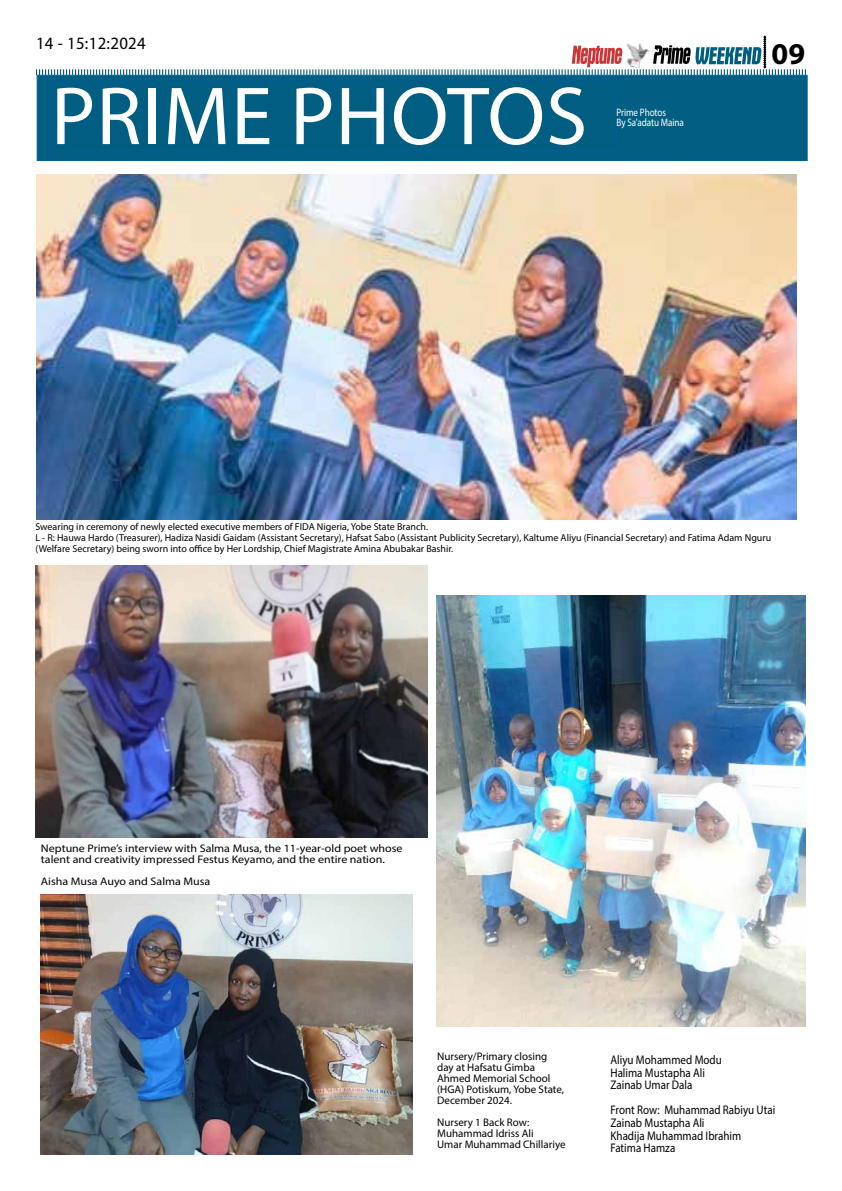
<style>
.page{position:relative;width:842px;height:1191px;background:#fff}
.page>*{position:absolute;margin:0;border:0;box-sizing:border-box;transform-origin:0 0}
.t1{font:83px "Myriad Pro";letter-spacing:.01em;color:#fff}
.t2{font:700 30.3px "Myriad Pro";color:#000}
.t3{font:17.3px "Myriad Pro";letter-spacing:.02em;color:#000}
.t4{font:12.5px/12.5px "Myriad Pro";color:#000;scale:.88 1}
.t5{font:11px/11px "Myriad Pro";color:#000}
.t6{font:11px/11px "Myriad Pro";color:#000;scale:1.09 1}
.t7{font:10.8px/10.8px "Myriad Pro";letter-spacing:-.01em;color:#fff;scale:.85 1}
.t8{font:10px/11px "Myriad Pro";color:#000}
</style>
<div class="page">
<div style="left:37px;top:75px;width:771px;height:86px;background:#005e83;border:1px solid #005e96"></div>
<div style="left:49px;top:81px;width:568px;height:70px;border:1px solid #005e96"></div>
<img style="left:36px;top:174px;width:760px;height:346px">
<img style="left:436px;top:595px;width:370px;height:431px">
<img style="left:41px;top:894px;width:372px;height:261px">
<img style="left:35px;top:565px;width:392px;height:272px">
<svg style="left:36px;top:36px;width:770px;height:40px"></svg>
<h3 class="t3" style="left:36px;top:33px;width:111px">14 - 15:12:2024</h3>
<h1 class="t1" style="left:51px;top:65px;width:538px">prime photos</h1>
<p class="t7" style="left:616px;top:106px;width:81px">Prime Photos<br>By Sa’adatu Maina</p>
<h2 class="t2" style="left:771px;top:34px;width:35px">09</h2>
<p class="t8" style="left:35px;top:521px;width:737px">Swearing in ceremony of newly elected executive members of FIDA N igeria, Yobe State Branch.<br>L - R: Hauwa Hardo (Treasurer), Hadiza Nasidi Gaidam (Assistant Secretary), Hafsat Sabo (Assistant Publicity Secretary), Kaltume Aliyu (Financial Secretary) and Fatima Adam Nguru (Welfare Secretary) being sworn into office by Her Lordship, Chief Magistrate Amina Abubakar Bashir.</p>
<p class="t6" style="left:41px;top:843px;width:333px">Neptune Prime’s interview with Salma Musa, the 11-year-old poet whose talent and creativity impressed Festus Keyamo, and the entire nation.</p>
<p class="t6" style="left:41px;top:876px;width:157px">Aisha Musa Auyo and Salma Musa</p>
<p class="t5" style="left:437px;top:1051px;width:128px">Nursery/Primary closing day at Hafsatu Gimba<br>Ahmed Memorial School (HGA) Potiskum, Yobe State,<br>December 2024.</p>
<p class="t5" style="left:437px;top:1117px;width:130px">Nursery 1 Back Row:<br>Muhammad Idriss Ali<br>Umar Muhammad Chillariye</p>
<p class="t4" style="left:610px;top:1053px;width:128px">Aliyu Mohammed Modu<br>Halima Mustapha Ali<br>Zainab Umar Dala</p>
<p class="t4" style="left:610px;top:1103px;width:189px">Front Row: Muhammad Rabiyu Utai<br>Zainab Mustapha Ali<br>Khadija Muhammad I brahim<br>Fatima Hamza</p>
</div>
